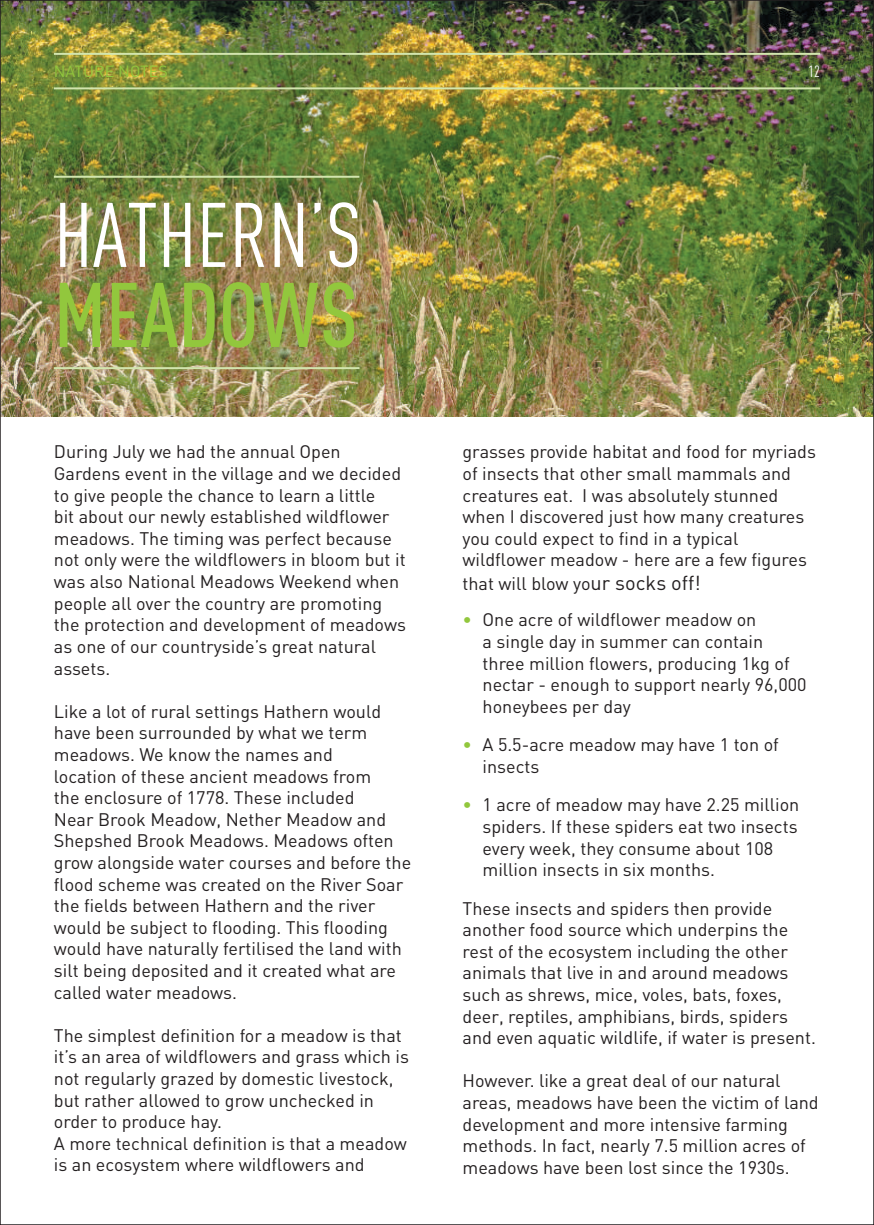
<style>
.page{position:relative;width:874px;height:1225px;background:#fff}
.page>*{position:absolute;margin:0;border:0;box-sizing:border-box;transform-origin:0 0}
.t1{font:90px "DIN Cond";color:#fff}
.t2{font:500 90px "DIN Cond";color:#92c73d}
.t3{font:18px/21.6px "DIN";color:#231f20}
.t4{font:16px "DIN";color:#92c73d}
.t5{font:16px "DIN Cond";color:#fff}
.s1{font-size:20px}
.s2{color:#92c73d}
</style>
<div class="page">
<img style="left:2px;top:2px;width:869px;height:415px">
<hr style="left:54px;top:176px;width:305px;height:2px;background:#d2e5ae">
<hr style="left:54px;top:367px;width:305px;height:2px;background:#d2e5ae">
<hr style="left:54px;top:53px;width:765px;height:2px;background:#d2e5ae">
<hr style="left:54px;top:87px;width:765px;height:2px;background:#d2e5ae">
<p class="t4" style="left:54px;top:61px;width:115px">NATURE NOTES</p>
<h1 class="t1" style="left:54px;top:183px;width:309px">HATHERN’S</h1>
<h1 class="t2" style="left:54px;top:261px;width:305px">MEADOWS</h1>
<p class="t3" style="left:54px;top:441px;width:353px">During July we had the annual Open Gardens event in the village and we decided to give people the chance to learn a little<br>bit about our newly established wildflower meadows. The timing was perfect because not only were the wildflowers in bloom but it was also National Meadows Weekend when people all over the country are promoting the protection and development of meadows as one of our countryside’s great natural assets.</p>
<p class="t3" style="left:54px;top:700px;width:358px">Like a lot of rural settings Hathern would have been surrounded by what we term meadows. We know the names and<br>location of these ancient meadows from<br>the enclosure of 1778. These included<br>Near Brook Meadow, Nether Meadow and Shepshed Brook Meadows. Meadows often grow alongside water courses and before the flood scheme was created on the River Soar the fields between Hathern and the river would be subject to flooding. This flooding would have naturally fertilised the land with silt being deposited and it created what are called water meadows.</p>
<p class="t3" style="left:54px;top:1024px;width:356px">The simplest definition for a meadow is that it’s an area of wildflowers and grass which is not regularly grazed by domestic livestock, but rather allowed to grow unchecked in order to produce hay.<br>A more technical definition is that a meadow is an ecosystem where wildflowers and</p>
<p class="t5" style="left:808px;top:62px;width:13px">12</p>
<p class="t3" style="left:462px;top:441px;width:355px">grasses provide habitat and food for myriads of insects that other small mammals and creatures eat. I was absolutely stunned when I discovered just how many creatures you could expect to find in a typical wildflower meadow - here are a few figures</p>
<p class="t3" style="left:462px;top:573px;width:239px">that will blow yo<span class="s1">ur socks off!</span></p>
<p class="t3" style="left:482px;top:609px;width:325px;text-indent:-20px"><span class="s2">•</span> One acre of wildflower meadow on<br>a single day in summer can contain three million flowers, producing 1kg of nectar - enough to support nearly 96,000 honeybees per day</p>
<p class="t3" style="left:482px;top:733px;width:297px;text-indent:-20px"><span class="s2">•</span> A 5.5-acre meadow may have 1 ton of insects</p>
<p class="t3" style="left:482px;top:793px;width:318px;text-indent:-20px"><span class="s2">•</span> 1 acre of meadow may have 2.25 million spiders. If these spiders eat two insects every week, they consume about 108 million insects in six months.</p>
<p class="t3" style="left:462px;top:897px;width:354px">These insects and spiders then provide another food source which underpins the rest of the ecosystem including the other animals that live in and around meadows such as shrews, mice, voles, bats, foxes, deer, reptiles, amphibians, birds, spiders and even aquatic wildlife, if water is present.</p>
<p class="t3" style="left:462px;top:1069px;width:357px">However. like a great deal of our natural areas, meadows have been the victim of land development and more intensive farming methods. In fact, nearly 7.5 million acres of meadows have been lost since the 1930s.</p>
</div>
